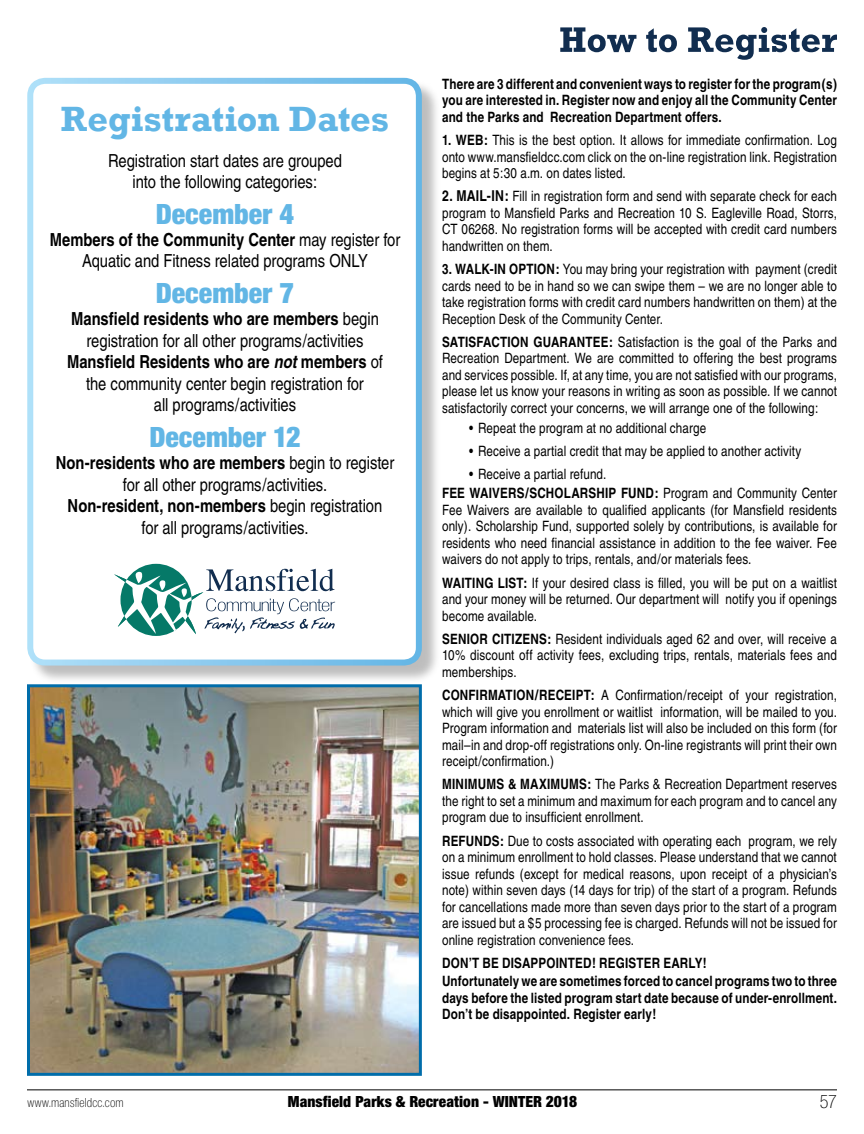
<style>
.page{position:relative;width:864px;height:1134px;background:#fff}
.page>*{position:absolute;margin:0;border:0;box-sizing:border-box;transform-origin:0 0}
.t1{font:700 36px "Rockwell";color:#62b6e5}
.t2{font:30px "Sans Black Condensed DTC";color:#62b6e5}
.t3{font:19.5px "Sans Thin Condensed DTC";color:#000}
.t4{font:condensed 18px/21.6px "Helvetica";letter-spacing:-.005em;color:#000;text-align:center}
.t5{font:16.5px "Sans Black Condensed DTC";color:#000}
.t6{font:condensed 14.25px/16.5px "Helvetica";letter-spacing:.005em;color:#000;text-align:justify}
.t7{font:700 condensed 14.25px/16.5px "Helvetica";letter-spacing:.01em;color:#000}
.t8{font:13.5px "Sans Thin Condensed DTC";letter-spacing:.015em;color:#000}
.s1{font-weight:700}
.s2{font-weight:700;font-style:italic}
.s3{font-weight:700;font-size:15px}
</style>
<div class="page">
<hr style="left:27px;top:1089px;width:810px;height:1px;background:#000">
<div style="left:29px;top:79px;width:412px;height:607px;background:#000;opacity:.26"></div>
<div style="left:30px;top:81px;width:389px;height:582px;background:#fff;border-radius:15px"></div>
<div style="left:27px;top:78px;width:395px;height:588px;border:6px solid #fff;border-radius:15px"></div>
<svg style="left:560px;top:27px;width:277px;height:33px"></svg>
<svg style="left:114px;top:564px;width:222px;height:72px"></svg>
<img style="left:31px;top:688px;width:387px;height:384px">
<div style="left:27px;top:684px;width:395px;height:392px;border:3px solid #006daa"></div>
<p class="t1" style="left:61px;top:98px;width:330px">Registration Dates</p>
<p class="t4" style="left:108px;top:149px;width:235px">Registration start dates are grouped into the following categories:</p>
<p class="t2" style="left:156px;top:196px;width:140px">December 4</p>
<p class="t4" style="left:50px;top:229px;width:352px"><span class="s1">Members of the Community Center</span> may register for<br>Aquatic and Fitness related programs ONLY</p>
<p class="t2" style="left:156px;top:275px;width:140px">December 7</p>
<p class="t4" style="left:67px;top:308px;width:317px"><span class="s1">Mansfield residents who are members</span> begin registration for all other programs/activities <span class="s1">Mansfield Residents who are</span> <span class="s2">not</span> <span class="s1">members</span> of the community center begin registration for<br>all programs/activities</p>
<p class="t2" style="left:149px;top:419px;width:153px">December 12</p>
<p class="t4" style="left:56px;top:452px;width:340px"><span class="s1">Non-residents who are members</span> begin to register for all other programs/activities.<br><span class="s1">Non-resident, non-members</span> begin registration<br>for all programs/activities.</p>
<p class="t7" style="left:442px;top:75px;width:396px;text-align:justify">There are 3 different and convenient ways to register for the program(s) you are interested in. Register now and enjoy all the Community Center and the Parks and Recreation Department offers.</p>
<p class="t6" style="left:442px;top:132px;width:396px"><span class="s1">1. WEB:</span> This is the best option. It allows for immediate confirmation. Log onto www.mansfieldcc.com click on the on-line registration link. Registration begins at 5:30 a.m. on dates listed.</p>
<p class="t6" style="left:442px;top:188px;width:396px"><span class="s3">2. MAIL-IN :</span> Fill in registration form and send with separate check for each program to Mansfield Parks and Recreation 10 S. Eagleville Road, Storrs, CT 06268. No registration forms will be accepted with credit card numbers handwritten on them.</p>
<p class="t6" style="left:442px;top:261px;width:396px"><span class="s1">3. WALK-IN OPTION :</span> You may bring your registration with payment (credit cards need to be in hand so we can swipe them – we are no longer able to take registration forms with credit card numbers handwritten on them) at the Reception Desk of the Community Center.</p>
<p class="t7" style="left:442px;top:333px;width:8px">Sati</p>
<p class="t7" style="left:469px;top:333px;width:16px">sfactio</p>
<p class="t6" style="left:442px;top:334px;width:396px;text-indent:78px"><span class="s1">n Guarantee:</span> Satisfaction is the goal of the Parks and Recreation Department. We are committed to offering the best programs and services possible. If, at any time, you are not satisfied with our programs, please let us know your reasons in writing as soon as possible. If we cannot satisfactorily correct your concerns, we will arrange one of the following:</p>
<p class="t6" style="left:469px;top:419px;width:239px">• Repeat the program at no additional charge</p>
<p class="t6" style="left:469px;top:442px;width:334px">• Receive a partial credit that may be applied to another activity</p>
<p class="t6" style="left:442px;top:464px;width:166px;line-height:19.8px;text-indent:27px">• Receive a partial refund.<br><span class="s1">Fee Waivers/Schola</span></p>
<p class="t6" style="left:442px;top:485px;width:396px;text-indent:179px"><span class="s1">Fund:</span> Program and Community Center Fee Waivers are available to qualified applicants (for Mansfield residents only). Scholarship Fund, supported solely by contributions, is available for residents who need financial assistance in addition to the fee waiver. Fee waivers do not apply to trips, rentals, and/or materials fees.</p>
<p class="t6" style="left:442px;top:574px;width:396px"><span class="s1">Waiti ng List:</span> If your desired class is filled, you will be put on a waitlist and your money will be returned. Our department will notify you if openings become available.</p>
<p class="t6" style="left:442px;top:630px;width:396px"><span class="s1">Senior Citizens:</span> Resident individuals aged 62 and over, will receive a 10% discount off activity fees, excluding trips, rentals, materials fees and memberships.</p>
<p class="t7" style="left:442px;top:687px;width:55px">Confirmatio</p>
<p class="t7" style="left:580px;top:485px;width:24px">rship</p>
<p class="t6" style="left:442px;top:687px;width:396px;text-indent:84px"><span class="s1">n/Receipt:</span> A Confirmation/receipt of your registration, which will give you enrollment or waitlist information, will be mailed to you.<br>Program information and materials list will also be included on this form (for mail–in and drop-off registrations only. On-line registrants will print their own receipt/confirmation.)</p>
<p class="t6" style="left:442px;top:776px;width:396px"><span class="s1">Minim ums &amp; Maxim ums:</span> The Parks &amp; Recreation Department reserves the right to set a minimum and maximum for each program and to cancel any program due to insufficient enrollment.</p>
<p class="t6" style="left:442px;top:832px;width:396px"><span class="s1">Refunds:</span> Due to costs associated with operating each program, we rely on a minimum enrollment to hold classes. Please understand that we cannot issue refunds (except for medical reasons, upon receipt of a physician’s note) within seven days (14 days for trip) of the start of a program. Refunds for cancellations made more than seven days prior to the start of a program are issued but a $5 processing fee is charged. Refunds will not be issued for online registration convenience fees.</p>
<p class="t7" style="left:442px;top:953px;width:396px;line-height:18.6px">DON’T BE DISAPPOINTED! REGISTER EARLY!<br>Unfortunately we are sometimes forced to cancel programs two to three</p>
<p class="t7" style="left:442px;top:989px;width:396px">days before the listed program start date because of under-enrollment.<br>Don’t be disappointed. Register early!</p>
<p class="t8" style="left:27px;top:1095px;width:98px">www.mansfieldcc.com</p>
<p class="t5" style="left:288px;top:1092px;width:291px">Mansfield Parks &amp; Recreation - winter 2018</p>
<p class="t3" style="left:820px;top:1091px;width:19px">57</p>
</div>
